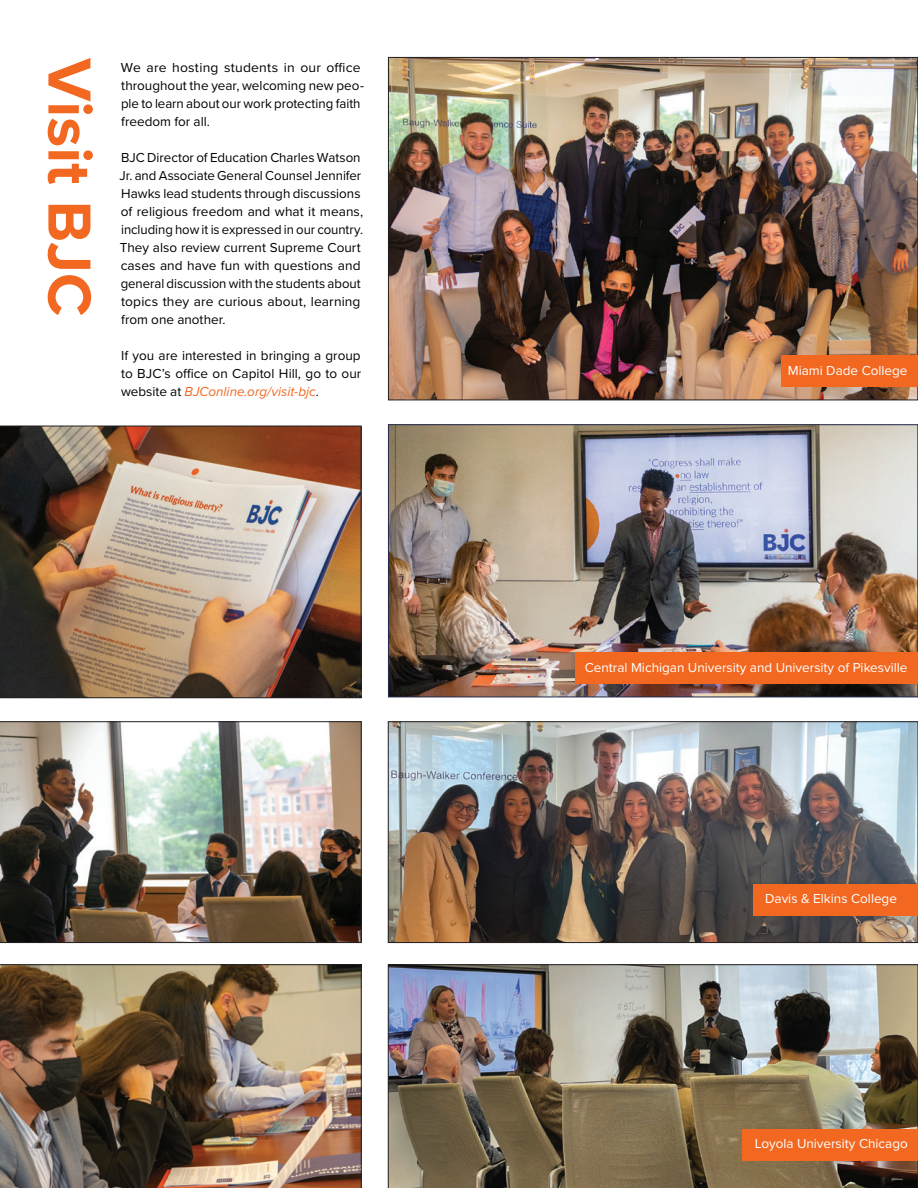
<style>
.page{position:relative;width:918px;height:1188px;background:#fff}
.page>*{position:absolute;margin:0;border:0;box-sizing:border-box;transform-origin:0 0}
.Headline-1-Large{font:700 63px "Proxima Nova";color:#f36821}
.Body-Text-Full-Justi{font:13.5px/18px "Proxima Nova";color:#000}
.t1{font:13.5px "Proxima Nova";color:#fff}
.s1{font-style:italic;color:#f36821}
</style>
<div class="page">
<img style="left:388px;top:965px;width:530px;height:223px">
<img style="left:390px;top:724px;width:526px;height:217px">
<div style="left:388px;top:722px;width:530px;height:221px;border:1px solid #231f20"></div>
<img style="left:390px;top:427px;width:526px;height:268px">
<div style="left:388px;top:425px;width:530px;height:272px;border:1px solid #232c4d"></div>
<div style="left:742px;top:1129px;width:176px;height:31px;background:#f36821"></div>
<div style="left:576px;top:652px;width:342px;height:32px;background:#f36821"></div>
<img style="left:390px;top:59px;width:526px;height:339px">
<div style="left:781px;top:355px;width:137px;height:32px;background:#f36821"></div>
<div style="left:753px;top:884px;width:165px;height:31px;background:#f36821"></div>
<img style="left:0;top:426px;width:361px;height:272px">
<img style="left:0;top:722px;width:361px;height:221px">
<img style="left:0;top:965px;width:361px;height:223px">
<p class="Headline-1-Large" style="left:116px;top:58px;width:260px;rotate:90deg">Visit BJC</p>
<p class="Body-Text-Full-Justi" style="left:121px;top:58px;width:245px">We are hosting students in our office throughout the year, welcoming new peo&shy;ple to learn about our work protecting faith freedom for all.</p>
<p class="Body-Text-Full-Justi" style="left:119px;top:148px;width:245px">BJC Director of Education Charles Watson Jr. and Associate General Counsel Jennifer Hawks lead students through discussions of religious freedom and what it means, including how it is expressed in our country.<br>They also review current Supreme Court cases and have fun with questions and general discussion with the students about topics they are curious about, learning from one another.</p>
<p class="Body-Text-Full-Justi" style="left:121px;top:346px;width:242px;text-align:justify">If you are interested in bringing a group to BJC’s office on Capitol Hill, go to our website at <span class="s1">BJConline.org/visit-bjc</span>.</p>
<p class="t1" style="left:788px;top:360px;width:121px">Miami Dade College</p>
<p class="t1" style="left:585px;top:657px;width:324px">Central Michigan University and University of Pikesville</p>
<p class="t1" style="left:765px;top:889px;width:133px">Davis &amp; Elkins College</p>
<p class="t1" style="left:755px;top:1133px;width:155px">Loyola University Chicago</p>
</div>
